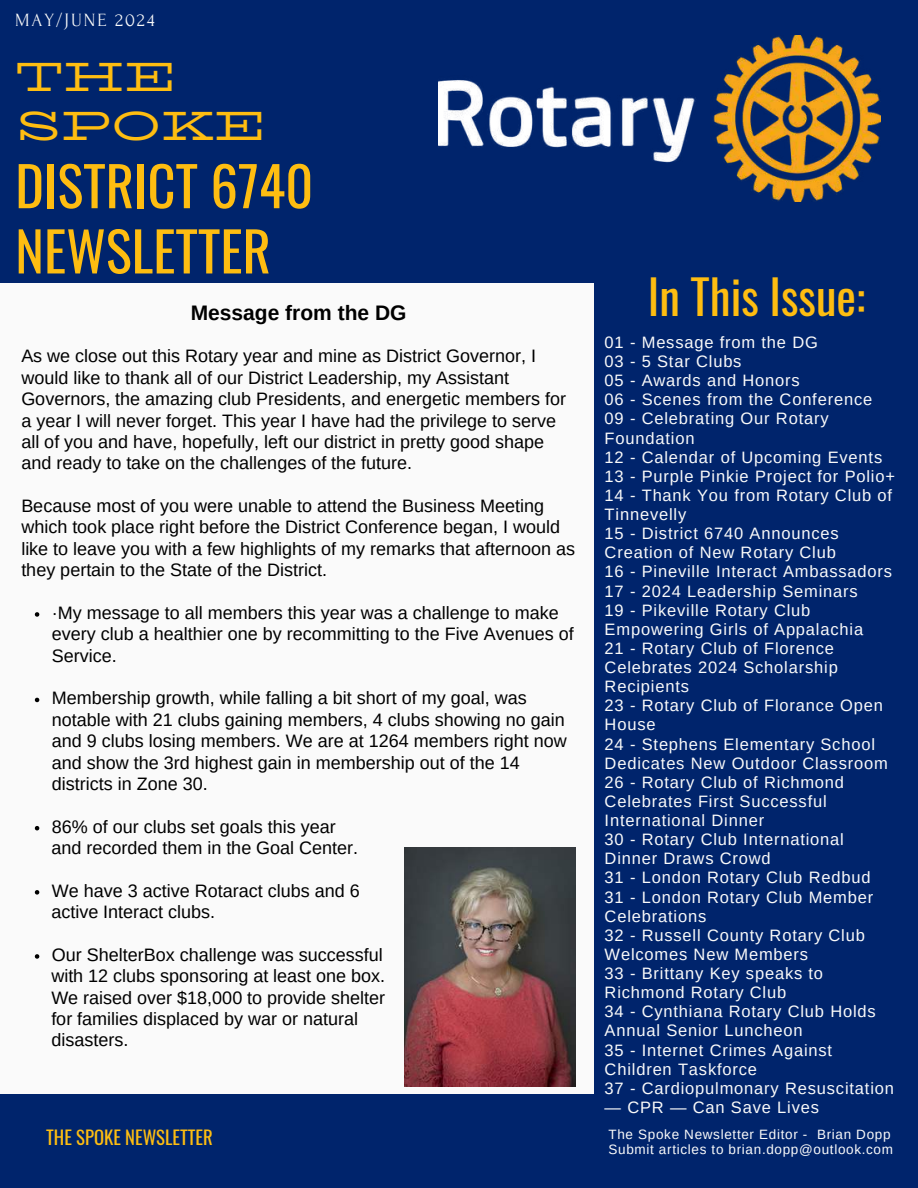
<style>
.page{position:relative;width:918px;height:1188px;background:#fafafa}
.page>*{position:absolute;margin:0;border:0;box-sizing:border-box;transform-origin:0 0}
.t1{font:54.45px/65.2px "Oswald";color:#febd11}
.t2{font:46.65px "Oswald";color:#febd11}
.t3{font:40.95px/48.3px "Bio Rhyme Expanded";color:#febd11}
.t4{font:700 21px "Arimo";color:#000}
.t5{font:18.75px "Oswald";color:#febd11}
.t6{font:18.6px "Forum";letter-spacing:.1em;color:#fafafa}
.t7{font:18px/21.3px "Arimo";color:#000}
.t8{font:16.5px/19.2px "Arimo";letter-spacing:.05em;color:#fafafa}
.t9{font:13.5px/15.8px "Arimo";letter-spacing:.05em;color:#fafafa}
</style>
<div class="page">
<div style="left:594px;top:274px;width:324px;height:914px;background:#00246c"></div>
<div style="left:0;top:0;width:918px;height:283px;background:#00246c"></div>
<div style="left:0;top:1094px;width:901px;height:94px;background:#00246c"></div>
<img style="left:438px;top:35px;width:443px;height:167px">
<svg style="left:35px;top:612px;width:4px;height:5px"></svg>
<svg style="left:35px;top:698px;width:4px;height:4px"></svg>
<svg style="left:35px;top:826px;width:4px;height:4px"></svg>
<svg style="left:35px;top:890px;width:4px;height:5px"></svg>
<svg style="left:35px;top:954px;width:4px;height:5px"></svg>
<img style="left:405px;top:847px;width:171px;height:240px">
<p class="t6" style="left:15px;top:10px;width:141px">MAY/JUNE 2024</p>
<h3 class="t3" style="left:15px;top:53px;width:253px">THE<br>SPOKE</h3>
<h1 class="t1" style="left:15px;top:151px;width:300px">DISTRICT 6740<br>NEWSLETTER</h1>
<p class="t4" style="left:191px;top:301px;width:217px">Message from the DG</p>
<p class="t7" style="left:21px;top:346px;width:546px">As we close out this Rotary year and mine as District Governor, I would like to thank all of our District Leadership, my Assistant Governors, the amazing club Presidents, and energetic members for a year I will never forget. This year I have had the privilege to serve all of you and have, hopefully, left our district in pretty good shape and ready to take on the challenges of the future.</p>
<p class="t7" style="left:21px;top:495px;width:555px">Because most of you were unable to attend the Business Meeting which took place right before the District Conference began, I would like to leave you with a few highlights of my remarks that afternoon as they pertain to the State of the District.</p>
<p class="t7" style="left:52px;top:602px;width:523px">·My message to all members this year was a challenge to make every club a healthier one by recommitting to the Five Avenues of<br>Service.</p>
<p class="t7" style="left:52px;top:688px;width:516px">Membership growth, while falling a bit short of my goal, was notable with 21 clubs gaining members, 4 clubs showing no gain and 9 clubs losing members. We are at 1264 members right now and show the 3rd highest gain in membership out of the 14 districts in Zone 30.</p>
<p class="t7" style="left:51px;top:816px;width:308px">86% of our clubs set goals this year and recorded them in the Goal Center.</p>
<p class="t7" style="left:51px;top:880px;width:310px">We have 3 active Rotaract clubs and 6 active Interact clubs.</p>
<p class="t7" style="left:51px;top:944px;width:335px">Our ShelterBox challenge was successful with 12 clubs sponsoring at least one box.<br>We raised over $18,000 to provide shelter for families displaced by war or natural disasters.</p>
<p class="t5" style="left:46px;top:1123px;width:168px">THE SPOKE NEWSLETTER</p>
<h2 class="t2" style="left:648px;top:260px;width:219px">In This Issue:</h2>
<p class="t8" style="left:605px;top:333px;width:292px">01 - Message from the DG<br>03 - 5 Star Clubs<br>05 - Awards and Honors<br>06 - Scenes from the Conference<br>09 - Celebrating Our Rotary<br>Foundation<br>12 - Calendar of Upcoming Events<br>13 - Purple Pinkie Project for Polio+<br>14 - Thank You from Rotary Club of<br>Tinnevelly<br>15 - District 6740 Announces<br>Creation of New Rotary Club<br>16 - Pineville Interact Ambassadors<br>17 - 2024 Leadership Seminars<br>19 - Pikeville Rotary Club<br>Empowering Girls of Appalachia<br>21 - Rotary Club of Florence<br>Celebrates 2024 Scholarship<br>Recipients<br>23 - Rotary Club of Florance Open<br>House<br>24 - Stephens Elementary School<br>Dedicates New Outdoor Classroom<br>26 - Rotary Club of Richmond<br>Celebrates First Successful<br>International Dinner<br>30 - Rotary Club International<br>Dinner Draws Crowd<br>31 - London Rotary Club Redbud<br>31 - London Rotary Club Member<br>Celebrations<br>32 - Russell County Rotary Club<br>Welcomes New Members<br>33 - Brittany Key speaks to<br>Richmond Rotary Club<br>34 - Cynthiana Rotary Club Holds<br>Annual Senior Luncheon<br>35 - Internet Crimes Against<br>Children Taskforce<br>37 - Cardiopulmonary Resuscitation</p>
<p class="t8" style="left:605px;top:1098px;width:216px">— CPR — Can Save Lives</p>
<p class="t9" style="left:609px;top:1126px;width:286px">The Spoke Newsletter Editor - Brian Dopp<br>Submit articles to brian.dopp@outlook.com</p>
</div>
